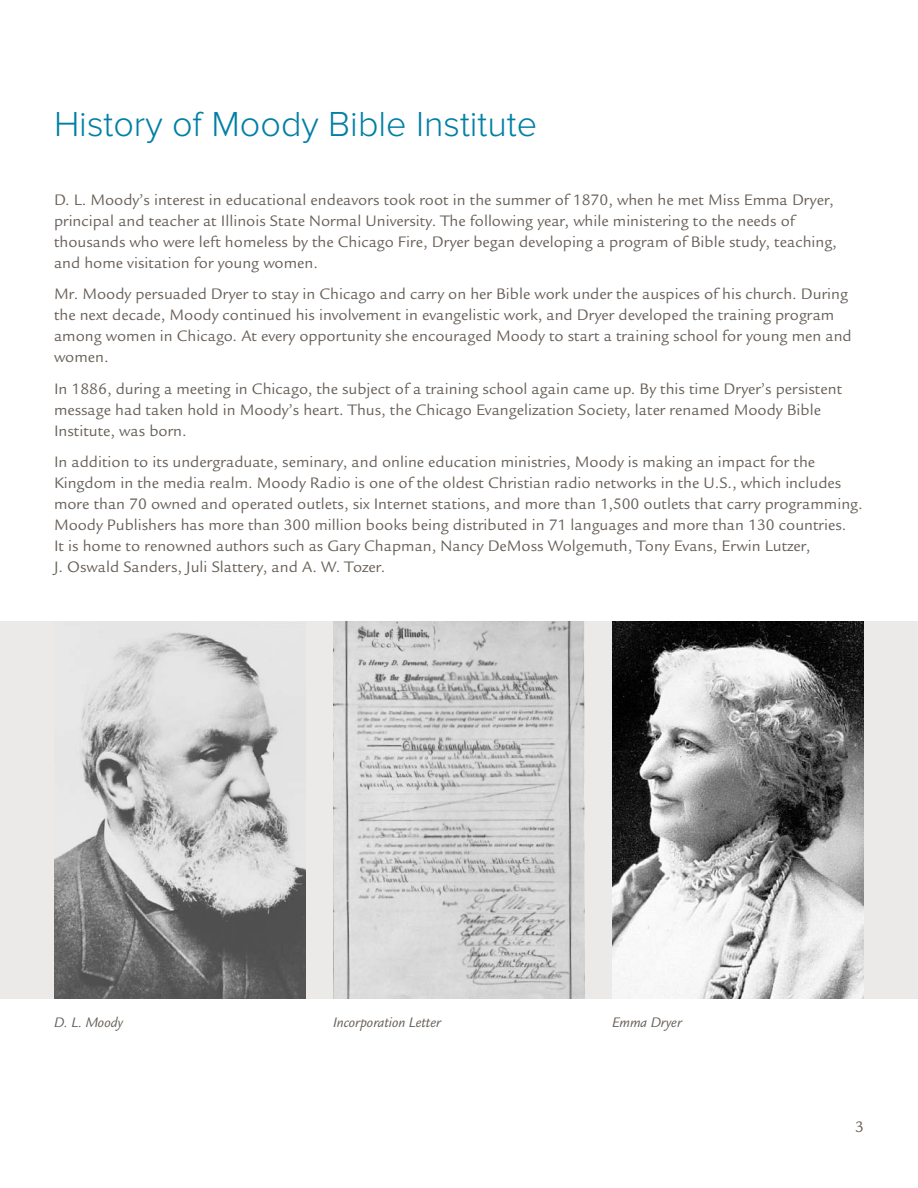
<style>
.page{position:relative;width:918px;height:1188px;background:#fff}
.page>*{position:absolute;margin:0;border:0;box-sizing:border-box;transform-origin:0 0}
.B_Head{font:300 36px "Proxima Nova";color:#007fa5}
.Body{font:16.5px/21px "Legacy Sans Std";color:#686059}
.t1{font:italic 15px "Legacy Sans Std";color:#686059}
</style>
<div class="page">
<div style="left:0;top:621px;width:918px;height:378px;background:#ebeae8"></div>
<img style="left:54px;top:632px;width:252px;height:367px">
<img style="left:612px;top:621px;width:252px;height:378px">
<img style="left:333px;top:621px;width:252px;height:378px">
<p class="B_Head" style="left:54px;top:104px;width:485px">History of Moody Bible Institute</p>
<p class="Body" style="left:54px;top:189px;width:784px">D. L. Moody’s interest in educational endeavors took root in the summer of 1870, when he met Miss Emma Dryer, principal and teacher at Illinois State Normal University. The following year, while ministering to the needs of thousands who were left homeless by the Chicago Fire, Dryer began developing a program of Bible study, teaching, and home visitation for young women.</p>
<p class="Body" style="left:54px;top:284px;width:799px">Mr. Moody persuaded Dryer to stay in Chicago and carry on her Bible work under the auspices of his church. During the next decade, Moody continued his involvement in evangelistic work, and Dryer developed the training program among women in Chicago. At every opportunity she encouraged Moody to start a training school for young men and women.</p>
<p class="Body" style="left:54px;top:378px;width:790px">In 1886, during a meeting in Chicago, the subject of a training school again came up. By this time Dryer’s persistent message had taken hold in Moody’s heart. Thus, the Chicago Evangelization Society, later renamed Moody Bible<br>Institute, was born.</p>
<p class="Body" style="left:54px;top:452px;width:810px">In addition to its undergraduate, seminary, and online education ministries, Moody is making an impact for the Kingdom in the media realm. Moody Radio is one of the oldest Christian radio networks in the U.S., which includes more than 70 owned and operated outlets, six Internet stations, and more than 1,500 outlets that carry programming.<br>Moody Publishers has more than 300 million books being distributed in 71 languages and more than 130 countries.<br>It is home to renowned authors such as Gary Chapman, Nancy DeMoss Wolgemuth, Tony Evans, Erwin Lutzer,<br>J. Oswald Sanders, Juli Slattery, and A. W. Tozer.</p>
<p class="t1" style="left:54px;top:1015px;width:70px">D. L. Moody</p>
<p class="t1" style="left:333px;top:1015px;width:110px">Incorporation Letter</p>
<p class="t1" style="left:612px;top:1015px;width:72px">Emma Dryer</p>
<p class="Body" style="left:855px;top:1116px;width:10px">3</p>
</div>
